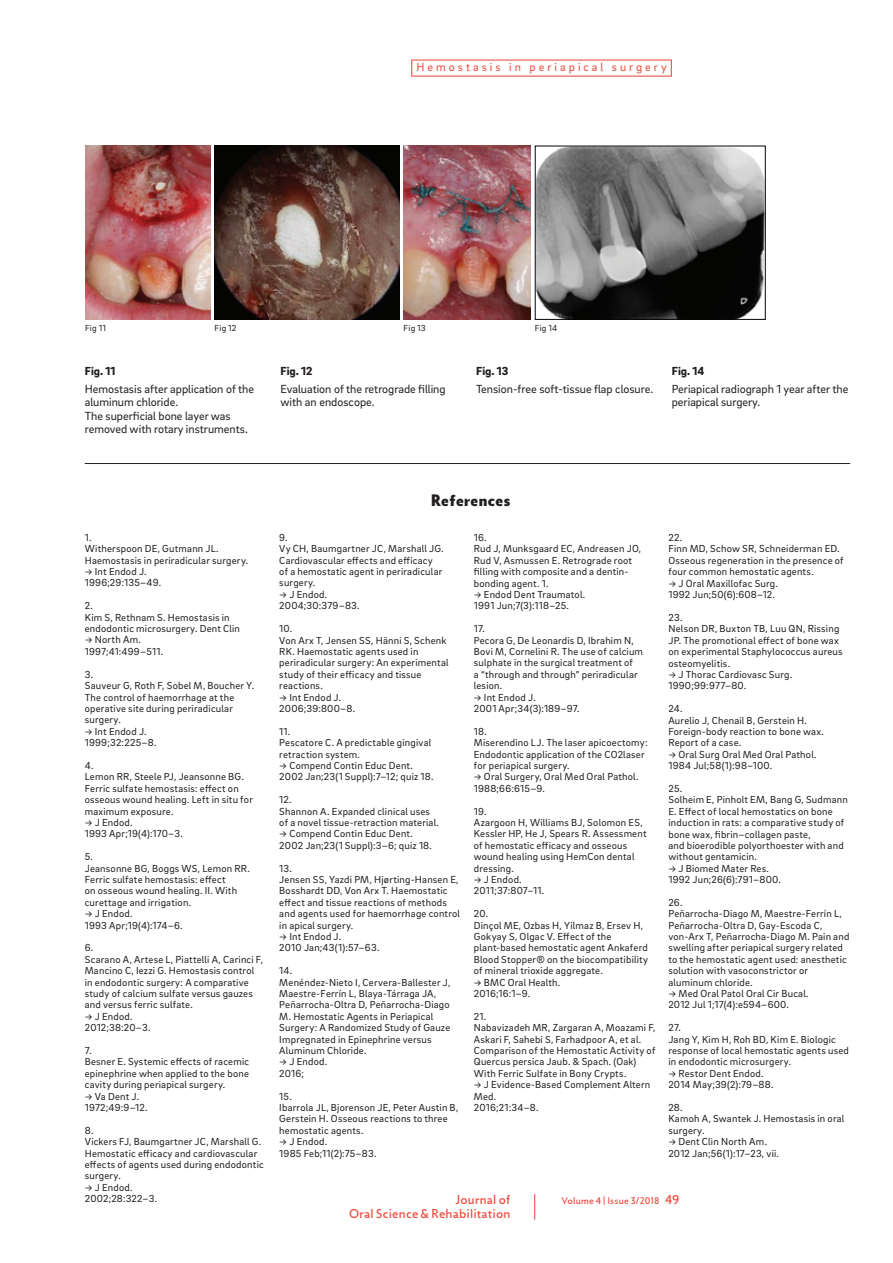
<style>
.page{position:relative;width:893px;height:1263px;background:#fff}
.page>*{position:absolute;margin:0;border:0;box-sizing:border-box;transform-origin:0 0}
.t1{font:900 15px "Zigfrid";letter-spacing:.03em;color:#231f20}
.t2{font:12px/13.5px "Brix Sans";color:#231f20}
.t3{font:12px/14.4px "Zigfrid";letter-spacing:.02em;color:#ef4b3d;text-align:right}
.t4{font:12px "Brix Sans";letter-spacing:.25em;color:#ef4b3d}
.t5{font:900 12px "Brix Sans";color:#231f20}
.t6{font:10.35px/11.4px "Brix Sans";letter-spacing:.02em;color:#231f20}
.t7{font:9px "Zigfrid";letter-spacing:.025em;color:#ef4b3d}
.t8{font:9px "Brix Sans";letter-spacing:.025em;color:#231f20}
.s1{font-size:12px}
</style>
<div class="page">
<svg style="left:534px;top:1194px;width:1px;height:25px"></svg>
<img style="left:85px;top:146px;width:125px;height:174px">
<img style="left:215px;top:146px;width:184px;height:174px">
<img style="left:404px;top:146px;width:127px;height:174px">
<img style="left:537px;top:148px;width:227px;height:170px">
<div style="left:535px;top:146px;width:231px;height:174px;border:1px solid #040503"></div>
<hr style="left:85px;top:463px;width:765px;height:1px;background:#231f20">
<p class="t4" style="left:416px;top:63px;width:252px">Hemostasis in periapical surgery</p>
<p class="t8" style="left:85px;top:324px;width:22px">Fig 11</p>
<p class="t8" style="left:215px;top:324px;width:23px">Fig 12</p>
<p class="t8" style="left:404px;top:324px;width:24px">Fig 13</p>
<p class="t8" style="left:535px;top:324px;width:24px">Fig 14</p>
<p class="t5" style="left:85px;top:366px;width:32px">Fig. 11</p>
<p class="t2" style="left:85px;top:383px;width:171px">Hemostasis after application of the aluminum chloride.<br>The superficial bone layer was removed with rotary instruments.</p>
<p class="t5" style="left:280px;top:366px;width:33px">Fig. 12</p>
<p class="t2" style="left:280px;top:383px;width:167px">Evaluation of the retrograde filling with an endoscope.</p>
<p class="t5" style="left:476px;top:366px;width:34px">Fig. 13</p>
<p class="t2" style="left:476px;top:383px;width:179px">Tension-free soft-tissue flap closure.</p>
<p class="t5" style="left:672px;top:366px;width:34px">Fig. 14</p>
<p class="t2" style="left:672px;top:383px;width:178px">Periapical radiograph 1 year after the periapical surgery.</p>
<h1 class="t1" style="left:431px;top:495px;width:81px">References</h1>
<p class="t6" style="left:85px;top:532px;width:165px">1.<br>Witherspoon DE, Gutmann JL.<br>Haemostasis in periradicular surgery.</p>
<p class="t6" style="left:85px;top:567px;width:78px">→ Int Endod J.<br>1996;29:135–49.</p>
<p class="t6" style="left:85px;top:601px;width:157px">2.<br>Kim S, Rethnam S. Hemostasis in endodontic microsurgery. Dent Clin</p>
<p class="t6" style="left:85px;top:635px;width:80px">→ North Am.<br>1997;41:499–511.</p>
<p class="t6" style="left:85px;top:669px;width:171px">3.<br>Sauveur G, Roth F, Sobel M, Boucher Y.<br>The control of haemorrhage at the operative site during periradicular surgery.</p>
<p class="t6" style="left:85px;top:726px;width:73px">→ Int Endod J.<br>1999;32:225–8.</p>
<p class="t6" style="left:85px;top:760px;width:170px">4.<br>Lemon RR, Steele PJ, Jeansonne BG.<br>Ferric sulfate hemostasis: effect on osseous wound healing. Left in situ for maximum exposure.</p>
<p class="t6" style="left:85px;top:817px;width:100px">→ J Endod.<br>1993 Apr;19(4):170–3.</p>
<p class="t6" style="left:85px;top:852px;width:167px">5.<br>Jeansonne BG, Boggs WS, Lemon RR.<br>Ferric sulfate hemostasis: effect<br>on osseous wound healing. II. With curettage and irrigation.</p>
<p class="t6" style="left:85px;top:909px;width:99px">→ J Endod.<br>1993 Apr;19(4):174–6.</p>
<p class="t6" style="left:85px;top:943px;width:180px">6.<br>Scarano A, Artese L, Piattelli A, Carinci F,<br>Mancino C, Iezzi G. Hemostasis control in endodontic surgery: A comparative study of calcium sulfate versus gauzes and versus ferric sulfate.</p>
<p class="t6" style="left:85px;top:1011px;width:67px">→ J Endod.<br>2012;38:20–3.</p>
<p class="t6" style="left:85px;top:1045px;width:166px">7.<br>Besner E. Systemic effects of racemic epinephrine when applied to the bone cavity during periapical surgery.</p>
<p class="t6" style="left:85px;top:1091px;width:64px">→ Va Dent J.<br>1972;49:9–12.</p>
<p class="t6" style="left:85px;top:1125px;width:181px">8.<br>Vickers FJ, Baumgartner JC, Marshall G.<br>Hemostatic efficacy and cardiovascular effects of agents used during endodontic surgery.</p>
<p class="t6" style="left:85px;top:1182px;width:74px">→ J Endod.<br>2002;28:322–3.</p>
<p class="t6" style="left:279px;top:533px;width:166px">9.<br>Vy CH, Baumgartner JC, Marshall JG.<br>Cardiovascular effects and efficacy of a hemostatic agent in periradicular surgery.</p>
<p class="t6" style="left:279px;top:589px;width:82px">→ J Endod.<br>2004;30:379–83.</p>
<p class="t6" style="left:279px;top:624px;width:171px">10.<br>Von Arx T, Jensen SS, Hänni S, Schenk<br>RK. Haemostatic agents used in periradicular surgery: An experimental study of their efficacy and tissue reactions.</p>
<p class="t6" style="left:279px;top:692px;width:77px">→ Int Endod J.<br>2006;39:800–8.</p>
<p class="t6" style="left:279px;top:726px;width:153px">11.<br>Pescatore C. A predictable gingival retraction system.</p>
<p class="t6" style="left:279px;top:761px;width:156px">→ Compend Contin Educ Dent.<br>2002 Jan;23(1 Suppl):7–12; quiz 18.</p>
<p class="t6" style="left:279px;top:795px;width:161px">12.<br>Shannon A. Expanded clinical uses of a novel tissue-retraction material.</p>
<p class="t6" style="left:279px;top:829px;width:154px">→ Compend Contin Educ Dent.<br>2002 Jan;23(1 Suppl):3–6; quiz 18.</p>
<p class="t6" style="left:279px;top:863px;width:182px">13.<br>Jensen SS, Yazdi PM, Hjørting-Hansen E,<br>Bosshardt DD, Von Arx T. Haemostatic effect and tissue reactions of methods and agents used for haemorrhage control in apical surgery.</p>
<p class="t6" style="left:279px;top:931px;width:102px">→ Int Endod J.<br>2010 Jan;43(1):57–63.</p>
<p class="t6" style="left:279px;top:966px;width:172px">14.<br>Menéndez-Nieto I, Cervera-Ballester J,<br>Maestre-Ferrín L, Blaya-Tárraga JA,<br>Peñarrocha-Oltra D, Peñarrocha-Diago<br>M. Hemostatic Agents in Periapical<br>Surgery: A Randomized Study of Gauze<br>Impregnated in Epinephrine versus<br>Aluminum Chloride.</p>
<p class="t6" style="left:279px;top:1057px;width:49px">→ J Endod.<br>2016;</p>
<p class="t6" style="left:279px;top:1091px;width:180px">15.<br>Ibarrola JL, Bjorenson JE, Peter Austin B,<br>Gerstein H. Osseous reactions to three hemostatic agents.</p>
<p class="t6" style="left:279px;top:1137px;width:99px">→ J Endod.<br>1985 Feb;11(2):75–83.</p>
<p class="t6" style="left:474px;top:533px;width:169px">16.<br>Rud J, Munksgaard EC, Andreasen JO,<br>Rud V, Asmussen E. Retrograde root filling with composite and a dentin&shy;bonding agent. 1.</p>
<p class="t6" style="left:474px;top:590px;width:113px">→ Endod Dent Traumatol.<br>1991 Jun;7(3):118–25.</p>
<p class="t6" style="left:474px;top:624px;width:171px">17.<br>Pecora G, De Leonardis D, Ibrahim N,<br>Bovi M, Cornelini R. The use of calcium sulphate in the surgical treatment of<br>a “through and through” periradicular lesion.</p>
<p class="t6" style="left:474px;top:692px;width:107px">→ Int Endod J.<br>2001 Apr;34(3):189–97.</p>
<p class="t6" style="left:474px;top:726px;width:175px">18.<br>Miserendino LJ. The laser apicoectomy:<br>Endodontic application of the CO2laser for periapical surgery.</p>
<p class="t6" style="left:474px;top:772px;width:166px">→ Oral Surgery, Oral Med Oral Pathol.<br>1988;66:615–9.</p>
<p class="t6" style="left:474px;top:806px;width:174px">19.<br>Azargoon H, Williams BJ, Solomon ES,<br>Kessler HP, He J, Spears R. Assessment of hemostatic efficacy and osseous wound healing using HemCon dental dressing.</p>
<p class="t6" style="left:474px;top:875px;width:72px">→ J Endod.<br>2011;37:807–11.</p>
<p class="t6" style="left:474px;top:909px;width:176px">20.<br>Dinçol ME, Ozbas H, Yilmaz B, Ersev H,<br>Gokyay S, Olgac V. Effect of the plant-based hemostatic agent Ankaferd<br>Blood Stopper® on the biocompatibility of mineral trioxide aggregate.</p>
<p class="t6" style="left:474px;top:977px;width:88px">→ BMC Oral Health.<br>2016;16:1–9.</p>
<p class="t6" style="left:474px;top:1011px;width:183px">21.<br>Nabavizadeh MR, Zargaran A, Moazami F,<br>Askari F, Sahebi S, Farhadpoor A, et al.<br>Comparison of the Hemostatic Activity of<br>Quercus persica Jaub. &amp; Spach. (Oak)<br>With Ferric Sulfate in Bony Crypts.</p>
<p class="t6" style="left:474px;top:1080px;width:178px">→ J Evidence-Based Complement Altern<br>Med.<br>2016;21:34–8.</p>
<p class="t6" style="left:668px;top:533px;width:177px">22.<br>Finn MD, Schow SR, Schneiderman ED.<br>Osseous regeneration in the presence of four common hemostatic agents.</p>
<p class="t6" style="left:668px;top:578px;width:111px">→ J Oral Maxillofac Surg.<br>1992 Jun;50(6):608–12.</p>
<p class="t6" style="left:668px;top:612px;width:176px">23.<br>Nelson DR, Buxton TB, Luu QN, Rissing<br>JP. The promotional effect of bone wax on experimental Staphylococcus aureus osteomyelitis.</p>
<p class="t6" style="left:668px;top:669px;width:125px">→ J Thorac Cardiovasc Surg.<br>1990;99:977–80.</p>
<p class="t6" style="left:668px;top:704px;width:157px">24.<br>Aurelio J, Chenail B, Gerstein H.<br>Foreign-body reaction to bone wax.<br>Report of a case.</p>
<p class="t6" style="left:668px;top:749px;width:150px">→ Oral Surg Oral Med Oral Pathol.<br>1984 Jul;58(1):98–100.</p>
<p class="t6" style="left:668px;top:784px;width:181px">25.<br>Solheim E, Pinholt EM, Bang G, Sudmann<br>E. Effect of local hemostatics on bone induction in rats: a comparative study of bone wax, fibrin–collagen paste,<br>and bioerodible polyorthoester with and without gentamicin.</p>
<p class="t6" style="left:668px;top:863px;width:114px">→ J Biomed Mater Res.<br>1992 Jun;26(6):791–800.</p>
<p class="t6" style="left:668px;top:897px;width:182px">26.<br>Peñarrocha-Diago M, Maestre-Ferrín L,<br>Peñarrocha-Oltra D, Gay-Escoda C, von-Arx T, Peñarrocha-Diago M. Pain and swelling after periapical surgery related to the hemostatic agent used: anesthetic solution with vasoconstrictor or aluminum chloride.</p>
<p class="t6" style="left:668px;top:989px;width:142px">→ Med Oral Patol Oral Cir Bucal.<br>2012 Jul 1;17(4):e594–600.</p>
<p class="t6" style="left:668px;top:1023px;width:182px">27.<br>Jang Y, Kim H, Roh BD, Kim E. Biologic response of local hemostatic agents used in endodontic microsurgery.</p>
<p class="t6" style="left:668px;top:1068px;width:107px">→ Restor Dent Endod.<br>2014 May;39(2):79–88.</p>
<p class="t6" style="left:668px;top:1103px;width:177px">28.<br>Kamoh A, Swantek J. Hemostasis in oral surgery.</p>
<p class="t6" style="left:668px;top:1137px;width:112px">→ Dent Clin North Am.<br>2012 Jan;56(1):17–23, vii.</p>
<p class="t3" style="left:349px;top:1194px;width:163px">Journal of<br>Oral Science &amp; Rehabilitation</p>
<p class="t7" style="left:561px;top:1197px;width:120px">Volume 4 | Issue 3/2018 <span class="s1">49</span></p>
</div>
